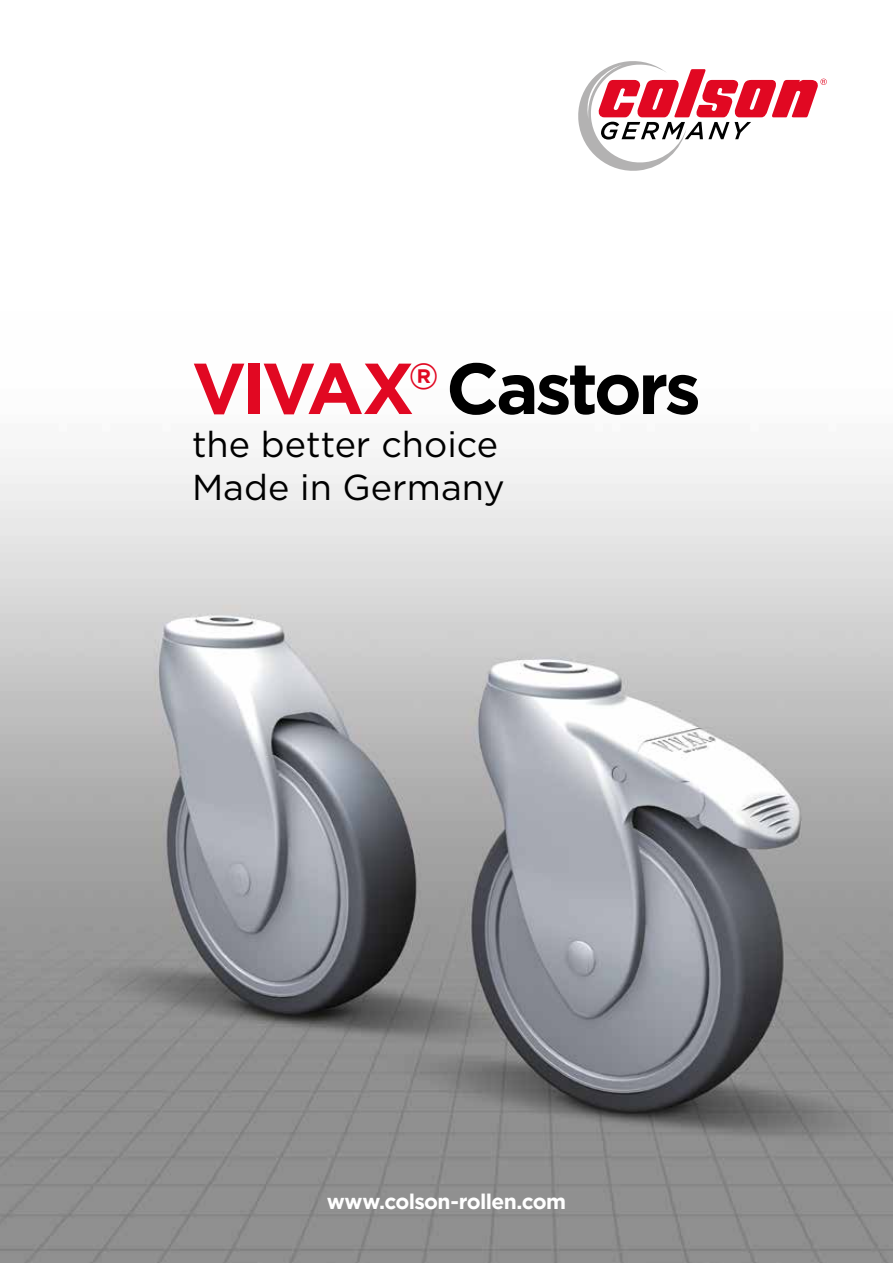
<style>
.page{position:relative;width:893px;height:1263px;background:#fff}
.page>*{position:absolute;margin:0;border:0;box-sizing:border-box;transform-origin:0 0}
.t1{font:700 72px "Gotham";letter-spacing:-.05em;color:#000}
.t2{font:36px/43.2px "Gotham";color:#000}
.t3{font:700 21px "Gotham";letter-spacing:-.03em;color:#fff}
.s1{color:#e10822}
</style>
<div class="page">
<img style="left:0;top:457px;width:893px;height:806px">
<svg style="left:578px;top:61px;width:249px;height:110px"></svg>
<h1 class="t1" style="left:192px;top:347px;width:510px"><span class="s1">VIVAX</span><sup>®</sup> Castors</h1>
<p class="t2" style="left:192px;top:422px;width:314px">the better choice<br>Made in Germany</p>
<p class="t3" style="left:327px;top:1189px;width:241px">www.colson-rollen.com</p>
</div>
